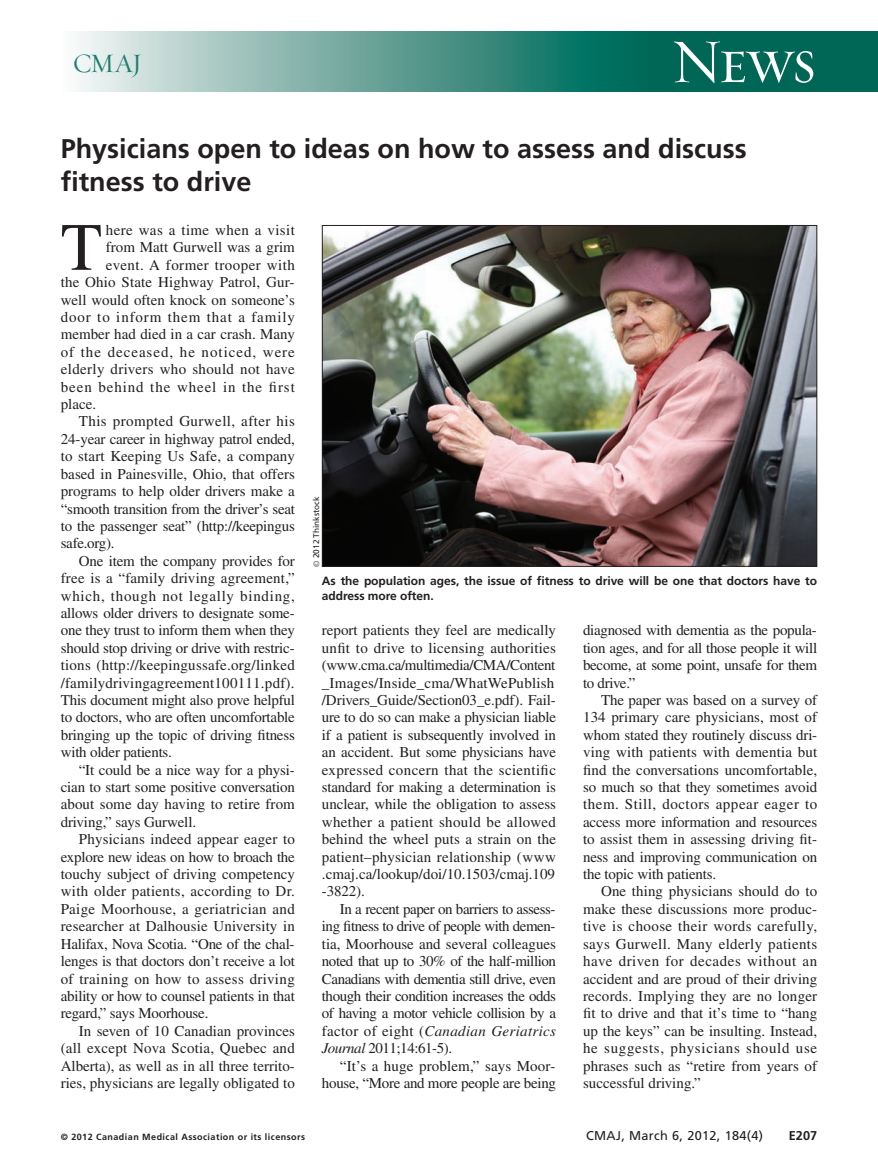
<style>
.page{position:relative;width:878px;height:1175px;background:#fff}
.page>*{position:absolute;margin:0;border:0;box-sizing:border-box;transform-origin:0 0}
.t1{font:67.5px "Times LT Std";color:#231f20}
.t2{font:63px "Requiem Display HTF Small Caps";color:#fff}
.t3{font:700 27px/33px "Frutiger LT Std";color:#231f20}
.t4{font:27px "Requiem Display HTF Roman";color:#1d7e6f}
.t5{font:15px/17.4px "Times LT Std";color:#231f20;text-align:justify}
.t6{font:15px/17.4px "Times LT Std";letter-spacing:-.02em;color:#231f20;text-align:right}
.t7{font:15px "Times LT Std";letter-spacing:.025em;color:#231f20}
.t8{font:15px "Times LT Std";letter-spacing:.03em;color:#231f20}
.t9{font:15px "Times LT Std";letter-spacing:.02em;color:#231f20}
.t10{font:15px "Times LT Std";letter-spacing:.05em;color:#231f20}
.t11{font:15px "Times LT Std";letter-spacing:.065em;color:#231f20}
.t12{font:15px "Times LT Std";letter-spacing:.06em;color:#231f20}
.t13{font:15px "Times LT Std";letter-spacing:.055em;color:#231f20}
.t14{font:12.75px "Frutiger LT Std";letter-spacing:.025em;color:#231f20}
.t15{font:700 12.75px "Frutiger LT Std";color:#231f20}
.t16{font:700 12px/14.2px "Frutiger LT Std";letter-spacing:-.005em;color:#231f20}
.t17{font:700 9px "Frutiger LT Std";letter-spacing:.05em;color:#231f20}
.t18{font:8.25px "Frutiger LT Std";color:#231f20}
.s1{font-family:"Times"}
.s2{font-style:italic}
</style>
<div class="page">
<div style="left:618px;top:32px;width:260px;height:60px;background:#006756"></div>
<div style="left:61px;top:32px;width:586px;height:60px;background:linear-gradient(to right,#f5f3f2,#006150)"></div>
<img style="left:324px;top:227px;width:491px;height:338px">
<h3 class="t4" style="left:73px;top:47px;width:71px">CMAJ</h3>
<h2 class="t2" style="left:670px;top:23px;width:147px">News</h2>
<h3 class="t3" style="left:61px;top:134px;width:687px">Physicians open to ideas on how to assess and discuss fitness to drive</h3>
<h1 class="t1" style="left:61px;top:224px;width:43px">T</h1>
<p class="t7" style="left:106px;top:225px;width:190px">here was a time when a visit</p>
<p class="t5" style="left:106px;top:240px;width:190px">from Matt Gurwell was a grim</p>
<p class="t8" style="left:106px;top:259px;width:190px">event. A former trooper with</p>
<p class="t5" style="left:61px;top:275px;width:235px">the Ohio State Highway Patrol, Gur-</p>
<p class="t5" style="left:61px;top:292px;width:235px">well would often knock on someone’s</p>
<p class="t13" style="left:61px;top:312px;width:236px">door to inform them that a family</p>
<p class="t5" style="left:61px;top:327px;width:236px">member had died in a car crash. Many</p>
<p class="t11" style="left:61px;top:346px;width:235px">of the deceased, he noticed, were</p>
<p class="t7" style="left:61px;top:364px;width:236px">elderly drivers who should not have</p>
<p class="t12" style="left:61px;top:381px;width:236px">been behind the wheel in the first</p>
<p class="t5" style="left:61px;top:397px;width:37px">place.</p>
<p class="t8" style="left:79px;top:416px;width:217px">This prompted Gurwell, after his</p>
<p class="t6" style="left:61px;top:432px;width:235px">24-year career in highway patrol ended,</p>
<p class="t5" style="left:61px;top:449px;width:236px">to start Keeping Us Safe, a company</p>
<p class="t5" style="left:61px;top:466px;width:235px">based in Painesville, Ohio, that offers</p>
<p class="t5" style="left:61px;top:484px;width:235px">programs to help older drivers make a</p>
<p class="t6" style="left:61px;top:501px;width:235px">“smooth transition from the driver’s seat</p>
<p class="t5" style="left:61px;top:519px;width:235px">to the passenger seat” (http://keepingus</p>
<p class="t5" style="left:61px;top:536px;width:55px">safe.org).</p>
<p class="t5" style="left:79px;top:553px;width:217px">One item the company provides for</p>
<p class="t5" style="left:61px;top:571px;width:236px">free is a “family driving agreement,”</p>
<p class="t10" style="left:61px;top:590px;width:236px">which, though not legally binding,</p>
<p class="t5" style="left:61px;top:606px;width:235px">allows older drivers to designate some-</p>
<p class="t5" style="left:61px;top:623px;width:235px">one they trust to inform them when they</p>
<p class="t5" style="left:61px;top:640px;width:235px">should stop driving or drive with restric-</p>
<p class="t5" style="left:61px;top:658px;width:235px">tions (http://keepingussafe.org/linked</p>
<p class="t5" style="left:61px;top:675px;width:235px">/familydrivingagreement100111.pdf).</p>
<p class="t5" style="left:61px;top:693px;width:235px">This document might also prove helpful</p>
<p class="t5" style="left:61px;top:710px;width:235px">to doctors, who are often uncomfortable</p>
<p class="t5" style="left:61px;top:727px;width:235px">bringing up the topic of driving fitness</p>
<p class="t5" style="left:61px;top:745px;width:113px">with older patients.</p>
<p class="t5" style="left:79px;top:762px;width:217px">“It could be a nice way for a physi-</p>
<p class="t5" style="left:61px;top:780px;width:236px">cian to start some positive conversation</p>
<p class="t5" style="left:61px;top:797px;width:235px">about some day having to retire from</p>
<p class="t5" style="left:61px;top:814px;width:137px">driving,” says Gurwell.</p>
<p class="t5" style="left:79px;top:832px;width:217px">Physicians indeed appear eager to</p>
<p class="t5" style="left:61px;top:849px;width:235px">explore new ideas on how to broach the</p>
<p class="t5" style="left:61px;top:867px;width:236px">touchy subject of driving competency</p>
<p class="t9" style="left:61px;top:886px;width:236px">with older patients, according to Dr.</p>
<p class="t7" style="left:61px;top:903px;width:235px">Paige Moorhouse, a geriatrician and</p>
<p class="t5" style="left:61px;top:919px;width:235px">researcher at Dalhousie University in</p>
<p class="t5" style="left:61px;top:936px;width:235px">Halifax, Nova Scotia. “One of the chal-</p>
<p class="t5" style="left:61px;top:954px;width:236px">lenges is that doctors don’t receive a lot</p>
<p class="t7" style="left:61px;top:973px;width:236px">of training on how to assess driving</p>
<p class="t5" style="left:61px;top:988px;width:235px">ability or how to counsel patients in that</p>
<p class="t5" style="left:61px;top:1006px;width:149px">regard,” says Moorhouse.</p>
<p class="t5" style="left:79px;top:1023px;width:218px">In seven of 10 Canadian provinces</p>
<p class="t5" style="left:61px;top:1041px;width:236px">(all except Nova Scotia, Quebec and</p>
<p class="t5" style="left:61px;top:1058px;width:236px">Alberta), as well as in all three territo-</p>
<p class="t5" style="left:61px;top:1075px;width:235px">ries, physicians are legally obligated to</p>
<p class="t18" style="left:313px;top:566px;width:72px;rotate:-90deg"><span class="s1">©</span> 2012 Thinkstock</p>
<p class="t16" style="left:322px;top:575px;width:496px">As the population ages, the issue of fitness to drive will be one that doctors have to address more often.</p>
<p class="t5" style="left:322px;top:623px;width:236px">report patients they feel are medically unfit to drive to licensing authorities (www.cma.ca/multimedia/CMA/Content _Images/Inside_cma/WhatWePublish /Drivers_Guide/Section03_e.pdf). Fail&shy;ure to do so can make a physician liable if a patient is subsequently involved in an accident. But some physicians have expressed concern that the scientific standard for making a determination is unclear, while the obligation to assess whether a patient should be allowed behind the wheel puts a strain on the patient–physician relationship (www .cmaj.ca/lookup/doi/10.1503/cmaj.109 -3822).</p>
<p class="t5" style="left:322px;top:901px;width:236px;text-indent:18px">In a recent paper on barriers to assess&shy;ing fitness to drive of people with demen&shy;tia, Moorhouse and several colleagues noted that up to 30% of the half-million Canadians with dementia still drive, even though their condition increases the odds of having a motor vehicle collision by a factor of eight (<span class="s2">Canadian Geriatrics Journal</span> 2011;14:61-5).</p>
<p class="t6" style="left:322px;top:1058px;width:235px">“It’s a huge problem,” says Moor&shy;house, “More and more people are being</p>
<p class="t5" style="left:583px;top:623px;width:235px">diagnosed with dementia as the popula&shy;tion ages, and for all those people it will become, at some point, unsafe for them to drive.”</p>
<p class="t5" style="left:583px;top:693px;width:236px;text-indent:18px">The paper was based on a survey of 134 primary care physicians, most of whom stated they routinely discuss dri&shy;ving with patients with dementia but find the conversations uncomfortable, so much so that they sometimes avoid them. Still, doctors appear eager to access more information and resources to assist them in assessing driving fit&shy;ness and improving communication on the topic with patients.</p>
<p class="t5" style="left:583px;top:884px;width:236px;text-indent:18px">One thing physicians should do to make these discussions more produc&shy;tive is choose their words carefully, says Gurwell. Many elderly patients have driven for decades without an accident and are proud of their driving records. Implying they are no longer fit to drive and that it’s time to “hang up the keys” can be insulting. Instead, he suggests, physicians should use phrases such as “retire from years of successful driving.”</p>
<p class="t17" style="left:61px;top:1132px;width:246px">© 2012 Canadian Medical Association or its licensors</p>
<p class="t14" style="left:586px;top:1130px;width:178px">CMAJ, March 6, 2012, 184(4)</p>
<p class="t15" style="left:788px;top:1130px;width:30px">E207</p>
</div>
